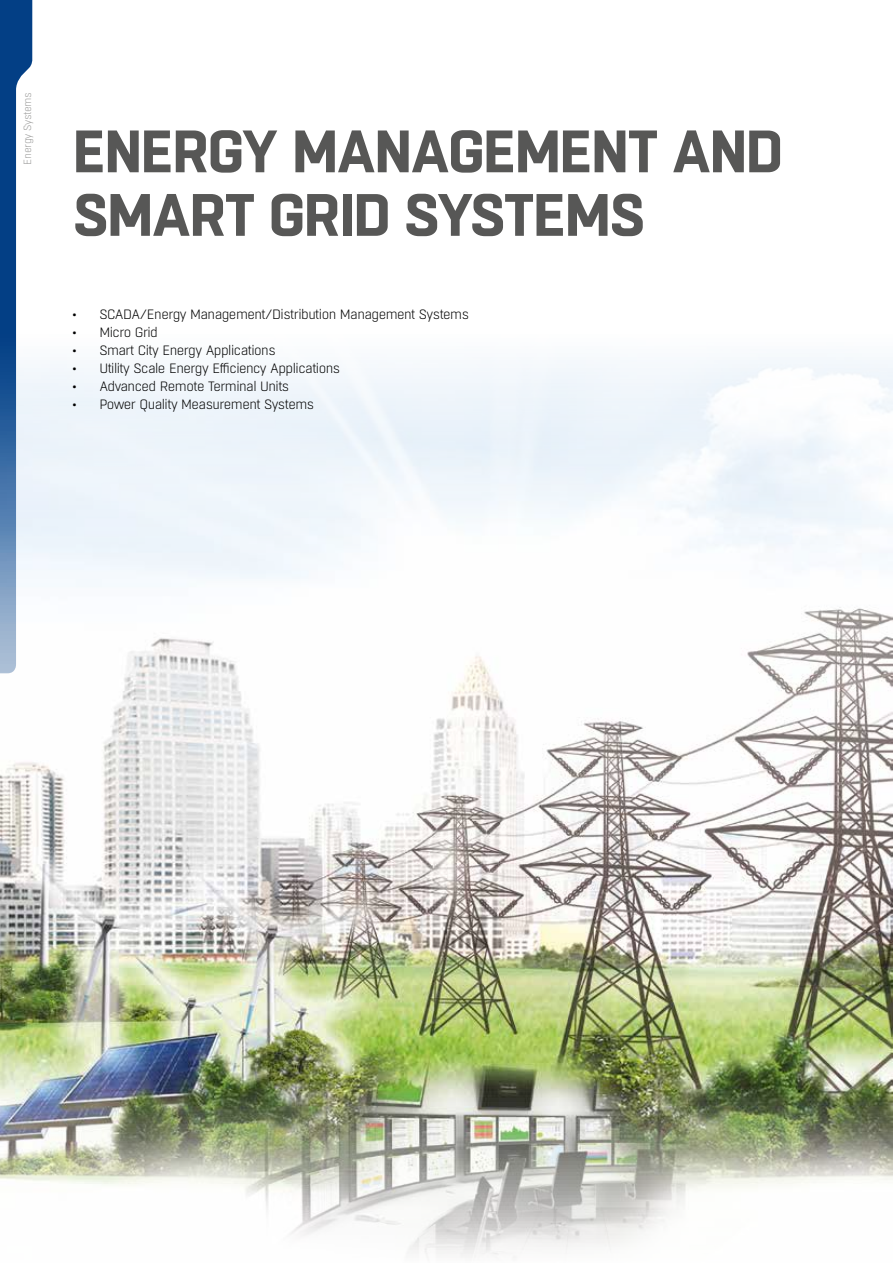
<style>
.page{position:relative;width:893px;height:1263px;background:#fff}
.page>*{position:absolute;margin:0;border:0;box-sizing:border-box;transform-origin:0 0}
.t1{font:700 59.55px/63.6px "Boxed";letter-spacing:-.03em;color:#575756}
.t2{font:300 13.5px "Boxed";letter-spacing:-.04em;color:#000}
.t3{font:300 10.5px "Boxed";letter-spacing:-.04em;color:#9d9d9c}
</style>
<div class="page">
<svg style="left:0;top:0;width:32px;height:330px"></svg>
<img style="left:0;top:330px;width:893px;height:928px">
<p class="t3" style="left:21px;top:165px;width:74px;rotate:-90deg">Energy Systems</p>
<h1 class="t1" style="left:73px;top:122px;width:712px">ENERGY MANAGEMENT AND<br>SMART GRID SYSTEMS</h1>
<p class="t2" style="left:72px;top:306px;width:398px">• SCADA/Energy Management/Distribution Management Systems</p>
<p class="t2" style="left:72px;top:324px;width:87px">• Micro Grid</p>
<p class="t2" style="left:72px;top:342px;width:205px">• Smart City Energy Applications</p>
<p class="t2" style="left:72px;top:360px;width:269px">• Utility Scale Energy Efficiency Applications</p>
<p class="t2" style="left:72px;top:378px;width:219px">• Advanced Remote Terminal Units</p>
<p class="t2" style="left:72px;top:396px;width:243px">• Power Quality Measurement Systems</p>
</div>
